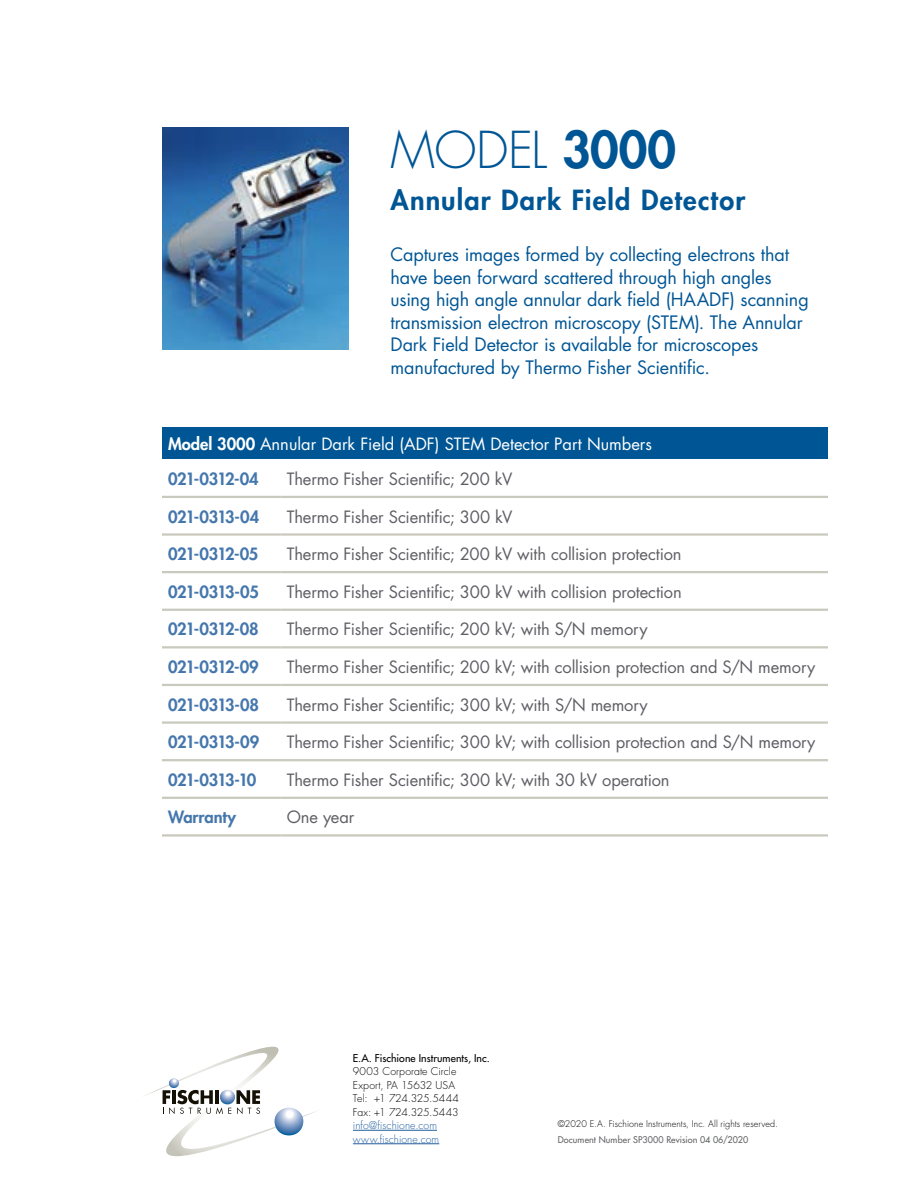
<style>
.page{position:relative;width:918px;height:1188px;background:#fff}
.page>*{position:absolute;margin:0;border:0;box-sizing:border-box;transform-origin:0 0}
.t1{font:300 49.5px "Futura Std";letter-spacing:-.01em;color:#005695}
.t2{font:800 27px "Futura Std";letter-spacing:.045em;color:#005695}
.t3{font:18px/22.5px "Futura Std";letter-spacing:-.005em;color:#005695}
.t4{font:16.5px "Futura Std";letter-spacing:-.01em;color:#5f5e65}
.t5{font:800 16.5px "Futura Std";letter-spacing:-.05em;color:#4577ad}
.t6{font:16.5px/34.7px "Futura Std";color:#fff}
.t7{font:800 16.5px "Futura Std";letter-spacing:-.07em;color:#4577ad}
.t8{font:800 16.5px "Futura Std";letter-spacing:-.02em;color:#4577ad}
.t9{font:300 10.5px/13.5px "Futura Std";color:#000}
.t10{font:300 10.5px/13.5px "Futura Std";letter-spacing:.005em;color:#215e9e}
.t11{font:500 10.5px "Futura Std";letter-spacing:.005em;color:#000}
.t12{font:300 9px "Futura Std";letter-spacing:.01em;color:#000}
.t13{font:500 9px "Futura Std";letter-spacing:.01em;color:#636466}
.s1{font-weight:800}
.s2{font-weight:800;color:#4577ad}
</style>
<div class="page">
<div style="left:162px;top:428px;width:666px;height:31px;background:#005695"></div>
<hr style="left:162px;top:496px;width:119px;height:2px;background:#cac9be">
<hr style="left:281px;top:496px;width:547px;height:2px;background:#cac9be">
<hr style="left:162px;top:533px;width:119px;height:3px;background:#cac9be">
<hr style="left:281px;top:533px;width:547px;height:3px;background:#cac9be">
<hr style="left:162px;top:571px;width:119px;height:2px;background:#cac9be">
<hr style="left:281px;top:571px;width:547px;height:2px;background:#cac9be">
<hr style="left:162px;top:609px;width:119px;height:2px;background:#cac9be">
<hr style="left:281px;top:609px;width:547px;height:2px;background:#cac9be">
<hr style="left:162px;top:646px;width:119px;height:2px;background:#cac9be">
<hr style="left:281px;top:646px;width:547px;height:2px;background:#cac9be">
<hr style="left:162px;top:684px;width:119px;height:2px;background:#cac9be">
<hr style="left:281px;top:684px;width:547px;height:2px;background:#cac9be">
<hr style="left:162px;top:721px;width:119px;height:3px;background:#cac9be">
<hr style="left:281px;top:721px;width:547px;height:3px;background:#cac9be">
<hr style="left:162px;top:759px;width:119px;height:2px;background:#cac9be">
<hr style="left:281px;top:759px;width:547px;height:2px;background:#cac9be">
<hr style="left:162px;top:797px;width:119px;height:2px;background:#cac9be">
<hr style="left:281px;top:797px;width:547px;height:2px;background:#cac9be">
<hr style="left:162px;top:834px;width:119px;height:3px;background:#cac9be">
<hr style="left:281px;top:834px;width:547px;height:3px;background:#cac9be">
<hr style="left:353px;top:1130px;width:84px;height:1px;background:#215e9e">
<hr style="left:353px;top:1143px;width:86px;height:1px;background:#215e9e">
<svg style="left:145px;top:1047px;width:171px;height:110px"></svg>
<img style="left:162px;top:127px;width:187px;height:223px">
<h1 class="t1" style="left:391px;top:120px;width:287px">MODEL <span class="s1">3000</span></h1>
<h2 class="t2" style="left:391px;top:183px;width:356px">Annular Dark Field Detector</h2>
<p class="t3" style="left:391px;top:243px;width:420px">Captures images formed by collecting electrons that have been forward scattered through high angles using high angle annular dark field (HAADF) scanning transmission electron microscopy (STEM). The Annular Dark Field Detector is available for microscopes manufactured by Thermo Fisher Scientific.</p>
<p class="t6" style="left:168px;top:427px;width:486px"><span class="s1">Model 3000</span> Annular Dark Field (ADF) STEM Detector Part Numbers<br><span class="s2">021-0312-04</span></p>
<p class="t4" style="left:287px;top:468px;width:227px">Thermo Fisher Scientific; 200 kV</p>
<p class="t5" style="left:168px;top:506px;width:93px">021-0313-04</p>
<p class="t4" style="left:287px;top:506px;width:227px">Thermo Fisher Scientific; 300 kV</p>
<p class="t5" style="left:168px;top:544px;width:92px">021-0312-05</p>
<p class="t4" style="left:287px;top:544px;width:396px">Thermo Fisher Scientific; 200 kV with collision protection</p>
<p class="t5" style="left:168px;top:581px;width:92px">021-0313-05</p>
<p class="t4" style="left:287px;top:581px;width:396px">Thermo Fisher Scientific; 300 kV with collision protection</p>
<p class="t5" style="left:168px;top:619px;width:92px">021-0312-08</p>
<p class="t4" style="left:287px;top:619px;width:362px">Thermo Fisher Scientific; 200 kV; with S/N memory</p>
<p class="t5" style="left:168px;top:656px;width:92px">021-0312-09</p>
<p class="t4" style="left:287px;top:656px;width:530px">Thermo Fisher Scientific; 200 kV; with collision protection and S/N memory</p>
<p class="t5" style="left:168px;top:694px;width:93px">021-0313-08</p>
<p class="t4" style="left:287px;top:694px;width:362px">Thermo Fisher Scientific; 300 kV; with S/N memory</p>
<p class="t5" style="left:168px;top:732px;width:93px">021-0313-09</p>
<p class="t4" style="left:287px;top:732px;width:530px">Thermo Fisher Scientific; 300 kV; with collision protection and S/N memory</p>
<p class="t7" style="left:168px;top:769px;width:90px">021-0313-10</p>
<p class="t4" style="left:287px;top:769px;width:384px">Thermo Fisher Scientific; 300 kV; with 30 kV operation</p>
<p class="t8" style="left:168px;top:807px;width:70px">Warranty</p>
<p class="t4" style="left:287px;top:807px;width:69px">One year</p>
<p class="t11" style="left:353px;top:1051px;width:138px">E.A. Fischione Instruments, Inc.</p>
<p class="t9" style="left:353px;top:1065px;width:108px">9003 Corporate Circle<br>Export, PA 15632 USA<br>Tel: +1 724.325.5444<br>Fax: +1 724.325.5443</p>
<p class="t10" style="left:353px;top:1119px;width:88px">info@fischione.com www.fischione.com</p>
<p class="t12" style="left:558px;top:1118px;width:222px">©2020 E.A. Fischione Instruments, Inc. All rights reserved.</p>
<p class="t13" style="left:558px;top:1134px;width:192px">Document Number SP3000 Revision 04 06/2020</p>
</div>
